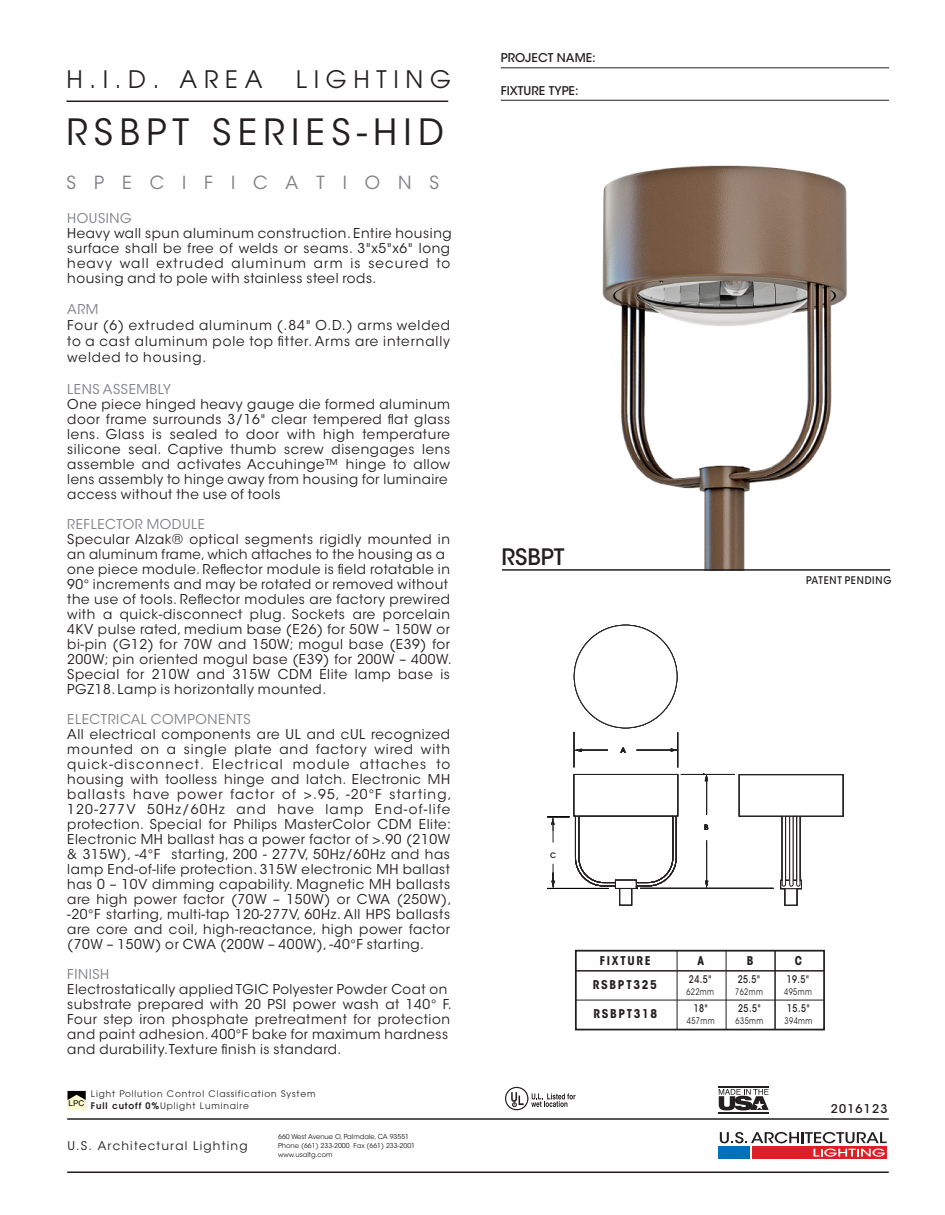
<style>
.page{position:relative;width:945px;height:1215px;background:#fff}
.page>*{position:absolute;margin:0;border:0;box-sizing:border-box;transform-origin:0 0}
.t1{font:36px "ITC Avant Garde Std";letter-spacing:.175em;color:#231f20}
.t2{font:24px "Avant Garde";letter-spacing:.28em;color:#231f20}
.t3{font:500 22.5px "ITC Avant Garde Std";color:#231f20}
.t4{font:18px "ITC Avant Garde Std";letter-spacing:1em;color:#808285}
.t5{font:13.5px/15px "ITC Avant Garde Std";letter-spacing:.045em;color:#231f20}
.t6{font:13.5px "ITC Avant Garde Std";letter-spacing:.045em;color:#808285}
.t7{font:700 condensed 12px "ITC Avant Garde Std";letter-spacing:.14em;color:#231f20}
.t8{font:12px "ITC Avant Garde Std";letter-spacing:.1em;color:#231f20}
.t9{font:500 12px "ITC Avant Garde Std";color:#231f20}
.t10{font:500 12px "ITC Avant Garde Std";letter-spacing:.1em;color:#231f20}
.t11{font:500 10.5px "ITC Avant Garde Std";letter-spacing:.055em;color:#231f20;scale:.8 1}
.t12{font:500 10.5px "ITC Avant Garde Std";letter-spacing:.08em;color:#211e1e;scale:.9 1}
.t13{font:9px/12px "Avant Garde";letter-spacing:.1em;color:#231f20}
.t14{font:9px "ITC Avant Garde Std";letter-spacing:.055em;color:#231f20;scale:.8 1}
.t15{font:7.95px "Helvetica";color:#050504}
.t16{font:600 7.5px "Avant Garde";color:#231f20}
.t17{font:6.75px/9px "ITC Avant Garde Std";color:#231f20}
.s1{font-weight:600}
</style>
<div class="page">
<img style="left:602px;top:165px;width:245px;height:404px">
<hr style="left:67px;top:1172px;width:822px;height:1px;background:#231f20">
<hr style="left:67px;top:1118px;width:822px;height:2px;background:#231f20">
<hr style="left:66px;top:101px;width:382px;height:1px;background:#231f20">
<hr style="left:501px;top:67px;width:388px;height:1px;background:#231f20">
<hr style="left:501px;top:100px;width:388px;height:1px;background:#231f20">
<hr style="left:719px;top:1086px;width:50px;height:1px;background:#231f20">
<hr style="left:719px;top:1112px;width:50px;height:1px;background:#231f20">
<svg style="left:719px;top:1089px;width:50px;height:21px"></svg>
<div style="left:68px;top:1091px;width:18px;height:18px;background:#fbf9ce"></div>
<svg style="left:68px;top:1091px;width:18px;height:9px"></svg>
<hr style="left:502px;top:569px;width:388px;height:2px;background:#231f20">
<div style="left:505px;top:1087px;width:23px;height:23px;border:1px solid #231f20;border-radius:50%"></div>
<svg style="left:511px;top:1092px;width:13px;height:15px"></svg>
<svg style="left:531px;top:1093px;width:44px;height:14px"></svg>
<hr style="left:577px;top:750px;width:31px;height:1px;background:#231f20">
<hr style="left:637px;top:750px;width:39px;height:1px;background:#231f20">
<svg style="left:671px;top:748px;width:6px;height:4px"></svg>
<svg style="left:575px;top:749px;width:7px;height:3px"></svg>
<hr style="left:706px;top:777px;width:1px;height:38px;background:#231f20">
<hr style="left:706px;top:840px;width:1px;height:46px;background:#231f20">
<svg style="left:705px;top:881px;width:3px;height:7px"></svg>
<hr style="left:574px;top:732px;width:1px;height:35px;background:#231f20">
<hr style="left:677px;top:732px;width:1px;height:35px;background:#231f20">
<hr style="left:681px;top:774px;width:54px;height:1px;background:#231f20">
<hr style="left:640px;top:888px;width:134px;height:1px;background:#231f20">
<svg style="left:703px;top:774px;width:5px;height:7px"></svg>
<svg style="left:547px;top:774px;width:131px;height:132px"></svg>
<svg style="left:739px;top:774px;width:105px;height:132px"></svg>
<div style="left:575px;top:950px;width:250px;height:80px;background:#fff;border:2px solid #231f20"></div>
<hr style="left:576px;top:970px;width:248px;height:2px;background:#231f20">
<hr style="left:576px;top:1000px;width:248px;height:1px;background:#231f20">
<hr style="left:677px;top:950px;width:1px;height:80px;background:#231f20">
<hr style="left:726px;top:950px;width:1px;height:80px;background:#231f20">
<hr style="left:775px;top:950px;width:1px;height:80px;background:#231f20">
<div style="left:752px;top:1146px;width:135px;height:13px;background:#dc2027"></div>
<div style="left:719px;top:1146px;width:31px;height:13px;background:#0072bc"></div>
<svg style="left:813px;top:1149px;width:72px;height:8px"></svg>
<svg style="left:720px;top:1132px;width:167px;height:11px"></svg>
<h2 class="t2" style="left:66px;top:65px;width:198px">H.I.D. AREA</h2>
<h2 class="t2" style="left:296px;top:65px;width:157px">LIGHTING</h2>
<h1 class="t1" style="left:66px;top:110px;width:379px">RSBPT SERIES-HID</h1>
<h3 class="t4" style="left:66px;top:171px;width:374px">SPECIFICATIONS</h3>
<p class="t6" style="left:67px;top:210px;width:66px">HOUSING</p>
<p class="t5" style="left:67px;top:225px;width:386px">Heavy wall spun aluminum construction. Entire housing surface shall be free of welds or seams. 3"x5"x6" long heavy wall extruded aluminum arm is secured to housing and to pole with stainless steel rods.</p>
<p class="t6" style="left:67px;top:301px;width:33px">ARM</p>
<p class="t5" style="left:67px;top:317px;width:384px;line-height:16.2px;text-align:justify">Four (6) extruded aluminum (.84" O.D.) arms welded to a cast aluminum pole top fitter. Arms are internally welded to housing.</p>
<p class="t6" style="left:67px;top:381px;width:105px">LENS ASSEMBLY</p>
<p class="t5" style="left:67px;top:396px;width:384px">One piece hinged heavy gauge die formed aluminum door frame surrounds 3/16" clear tempered flat glass lens. Glass is sealed to door with high temperature silicone seal. Captive thumb screw disengages lens assemble and activates Accuhinge™ hinge to allow lens assembly to hinge away from housing for luminaire access without the use of tools</p>
<p class="t6" style="left:67px;top:516px;width:139px">REFLECTOR MODULE</p>
<p class="t5" style="left:67px;top:531px;width:386px">Specular Alzak® optical segments rigidly mounted in an aluminum frame, which attaches to the housing as a one piece module. Reflector module is field rotatable in 90° increments and may be rotated or removed without the use of tools. Reflector modules are factory prewired with a quick-disconnect plug. Sockets are porcelain 4KV pulse rated, medium base (E26) for 50W – 150W or bi-pin (G12) for 70W and 150W; mogul base (E39) for 200W; pin oriented mogul base (E39) for 200W – 400W.<br>Special for 210W and 315W CDM Elite lamp base is PGZ18. Lamp is horizontally mounted.</p>
<p class="t6" style="left:67px;top:711px;width:185px">ELECTRICAL COMPONENTS</p>
<p class="t5" style="left:67px;top:726px;width:386px">All electrical components are UL and cUL recognized mounted on a single plate and factory wired with quick-disconnect. Electrical module attaches to housing with toolless hinge and latch. Electronic MH ballasts have power factor of &gt;.95, -20°F starting, 120-277V 50Hz/60Hz and have lamp End-of-life protection. Special for Philips MasterColor CDM Elite:<br>Electronic MH ballast has a power factor of &gt;.90 (210W &amp; 315W), -4°F starting, 200 - 277V, 50Hz/60Hz and has lamp End-of-life protection. 315W electronic MH ballast has 0 – 10V dimming capability. Magnetic MH ballasts are high power factor (70W – 150W) or CWA (250W), -20°F starting, multi-tap 120-277V, 60Hz. All HPS ballasts are core and coil, high-reactance, high power factor (70W – 150W) or CWA (200W – 400W), -40°F starting.</p>
<p class="t6" style="left:67px;top:966px;width:44px">FINISH</p>
<p class="t5" style="left:67px;top:981px;width:386px">Electrostatically applied TGIC Polyester Powder Coat on substrate prepared with 20 PSI power wash at 140° F.<br>Four step iron phosphate pretreatment for protection and paint adhesion. 400°F bake for maximum hardness and durability. Texture finish is standard.</p>
<p class="t15" style="left:69px;top:1099px;width:17px">LPC</p>
<p class="t13" style="left:91px;top:1088px;width:226px">Light Pollution Control Classification System<br><span class="s1">Full cutoff 0%</span> Uplight Luminaire</p>
<p class="t8" style="left:68px;top:1138px;width:182px">U.S. Architectural Lighting</p>
<p class="t17" style="left:278px;top:1132px;width:138px">660 West Avenue O, Palmdale, CA 93551<br>Phone (661) 233-2000 Fax (661) 233-2001 www.usaltg.com</p>
<p class="t9" style="left:501px;top:50px;width:96px">PROJECT NAME:</p>
<p class="t9" style="left:501px;top:83px;width:79px">FIXTURE TYPE:</p>
<h3 class="t3" style="left:501px;top:543px;width:65px">RSBPT</h3>
<p class="t12" style="left:806px;top:574px;width:96px">PATENT PENDING</p>
<p class="t16" style="left:550px;top:850px;width:7px">C</p>
<p class="t16" style="left:620px;top:746px;width:7px">A</p>
<p class="t16" style="left:704px;top:822px;width:6px">B</p>
<p class="t7" style="left:600px;top:953px;width:52px">FIXTURE</p>
<p class="t7" style="left:697px;top:953px;width:8px">A</p>
<p class="t7" style="left:747px;top:953px;width:8px">B</p>
<p class="t7" style="left:795px;top:953px;width:9px">C</p>
<p class="t7" style="left:593px;top:977px;width:65px">RSBPT325</p>
<p class="t11" style="left:689px;top:972px;width:30px">24.5"</p>
<p class="t14" style="left:686px;top:986px;width:36px">622mm</p>
<p class="t11" style="left:738px;top:972px;width:30px">25.5"</p>
<p class="t14" style="left:735px;top:986px;width:36px">762mm</p>
<p class="t11" style="left:787px;top:972px;width:30px">19.5"</p>
<p class="t14" style="left:784px;top:986px;width:36px">495mm</p>
<p class="t11" style="left:787px;top:1002px;width:30px">15.5"</p>
<p class="t14" style="left:785px;top:1015px;width:36px">394mm</p>
<p class="t11" style="left:694px;top:1002px;width:19px">18"</p>
<p class="t14" style="left:687px;top:1015px;width:36px">457mm</p>
<p class="t11" style="left:738px;top:1002px;width:30px">25.5"</p>
<p class="t14" style="left:736px;top:1015px;width:36px">635mm</p>
<p class="t7" style="left:593px;top:1006px;width:65px">RSBPT318</p>
<p class="t10" style="left:831px;top:1101px;width:58px">2016123</p>
</div>
